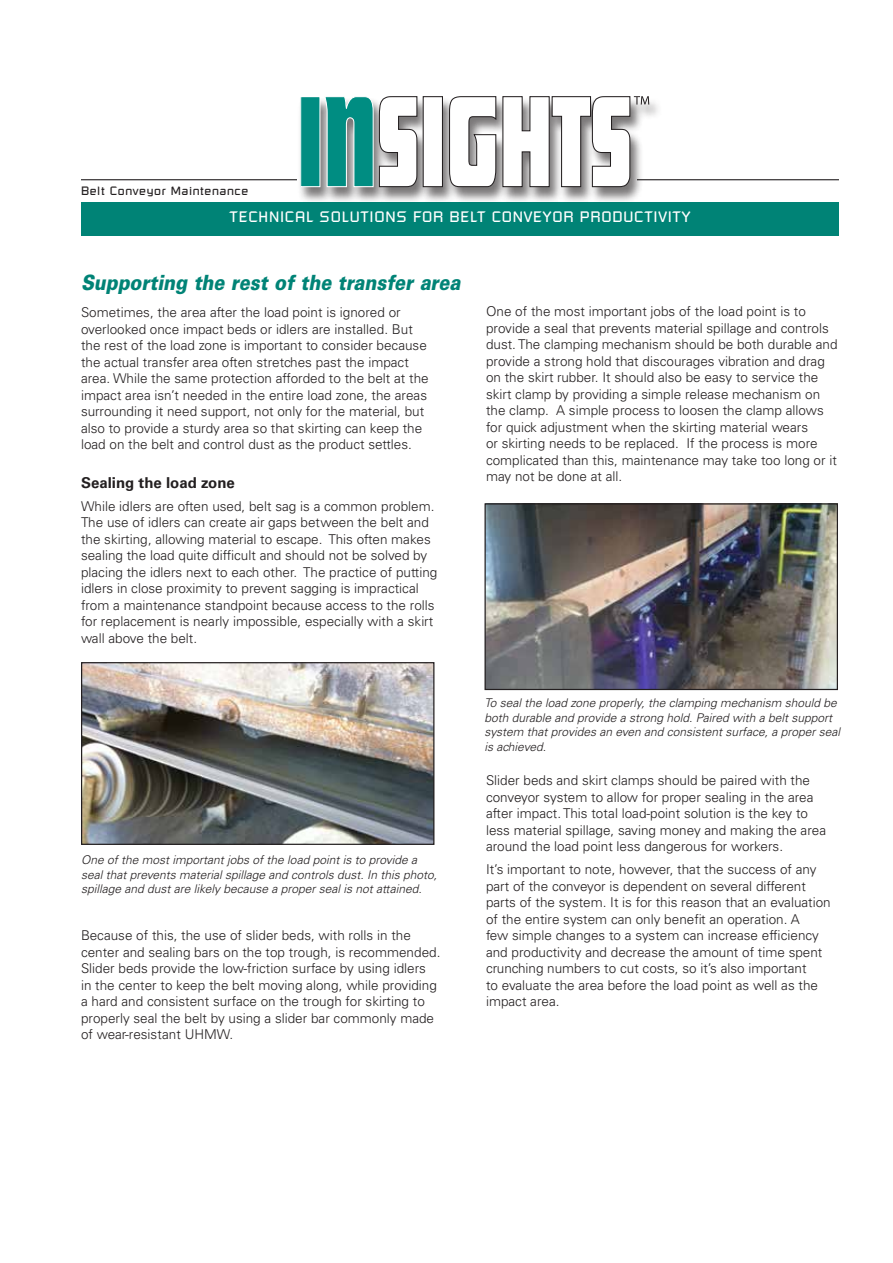
<style>
.page{position:relative;width:893px;height:1263px;background:#fff}
.page>*{position:absolute;margin:0;border:0;box-sizing:border-box;transform-origin:0 0}
.t1{font:italic 900 21px "Univers LT Std";color:#008376;scale:.85 1}
.t2{font:15px "Russell Square";letter-spacing:.05em;color:#fff}
.t3{font:700 15px "Univers LT Std";color:#231f20}
.t4{font:300 13.5px/16.5px "Univers LT Std";color:#231f20}
.t5{font:italic 300 12px/14.4px "Univers LT Std";color:#231f20}
.t6{font:12px "Russell Square";letter-spacing:.05em;color:#231f20}
</style>
<div class="page">
<hr style="left:81px;top:179px;width:758px;height:1px;background:#231f20">
<div style="left:81px;top:202px;width:758px;height:33px;background:#008376"></div>
<div style="left:297px;top:97px;width:365px;height:107px;background:#231f20;opacity:.6"></div>
<div style="left:301px;top:97px;width:19px;height:90px;background:#008d82"></div>
<div style="left:300px;top:96px;width:20px;height:91px;border:1px solid #fff"></div>
<svg style="left:323px;top:96px;width:95px;height:92px"></svg>
<div style="left:423px;top:97px;width:19px;height:90px;background:#fff"></div>
<div style="left:423px;top:96px;width:20px;height:91px;border:1px solid #231f20"></div>
<svg style="left:448px;top:96px;width:201px;height:92px"></svg>
<img style="left:83px;top:664px;width:349px;height:179px">
<div style="left:81px;top:662px;width:353px;height:183px;border:1px solid #231f20"></div>
<img style="left:486px;top:505px;width:350px;height:183px">
<div style="left:484px;top:503px;width:354px;height:187px;border:1px solid #231f20"></div>
<p class="t6" style="left:81px;top:183px;width:169px">Belt Conveyor Maintenance</p>
<p class="t2" style="left:230px;top:208px;width:462px">TECHNICAL SOLUTIONS FOR BELT CONVEYOR PRODUCTIVITY</p>
<h1 class="t1" style="left:81px;top:269px;width:448px">Supporting the rest of the transfer area</h1>
<p class="t4" style="left:81px;top:304px;width:349px">Sometimes, the area after the load point is ignored or overlooked once impact beds or idlers are installed. But the rest of the load zone is important to consider because the actual transfer area often stretches past the impact area. While the same protection afforded to the belt at the impact area isn’t needed in the entire load zone, the areas surrounding it need support, not only for the material, but also to provide a sturdy area so that skirting can keep the load on the belt and control dust as the product settles.</p>
<p class="t3" style="left:81px;top:473px;width:155px">Sealing the load zone</p>
<p class="t4" style="left:81px;top:498px;width:358px">While idlers are often used, belt sag is a common problem.<br>The use of idlers can create air gaps between the belt and the skirting, allowing material to escape. This often makes sealing the load quite difficult and should not be solved by placing the idlers next to each other. The practice of putting idlers in close proximity to prevent sagging is impractical from a maintenance standpoint because access to the rolls for replacement is nearly impossible, especially with a skirt wall above the belt.</p>
<p class="t5" style="left:81px;top:853px;width:358px">One of the most important jobs of the load point is to provide a seal that prevents material spillage and controls dust. In this photo, spillage and dust are likely because a proper seal is not attained.</p>
<p class="t4" style="left:81px;top:927px;width:361px">Because of this, the use of slider beds, with rolls in the center and sealing bars on the top trough, is recommended.<br>Slider beds provide the low-friction surface by using idlers<br>in the center to keep the belt moving along, while providing a hard and consistent surface on the trough for skirting to properly seal the belt by using a slider bar commonly made of wear-resistant UHMW.</p>
<p class="t4" style="left:486px;top:303px;width:353px">One of the most important jobs of the load point is to provide a seal that prevents material spillage and controls dust. The clamping mechanism should be both durable and provide a strong hold that discourages vibration and drag on the skirt rubber. It should also be easy to service the skirt clamp by providing a simple release mechanism on the clamp. A simple process to loosen the clamp allows for quick adjustment when the skirting material wears<br>or skirting needs to be replaced. If the process is more complicated than this, maintenance may take too long or it may not be done at all.</p>
<p class="t5" style="left:484px;top:696px;width:357px">To seal the load zone properly, the clamping mechanism should be both durable and provide a strong hold. Paired with a belt support system that provides an even and consistent surface, a proper seal is achieved.</p>
<p class="t4" style="left:486px;top:772px;width:342px">Slider beds and skirt clamps should be paired with the conveyor system to allow for proper sealing in the area after impact. This total load-point solution is the key to less material spillage, saving money and making the area around the load point less dangerous for workers.</p>
<p class="t4" style="left:486px;top:861px;width:346px">It’s important to note, however, that the success of any part of the conveyor is dependent on several different parts of the system. It is for this reason that an evaluation of the entire system can only benefit an operation. A<br>few simple changes to a system can increase efficiency and productivity and decrease the amount of time spent crunching numbers to cut costs, so it’s also important<br>to evaluate the area before the load point as well as the impact area.</p>
</div>
